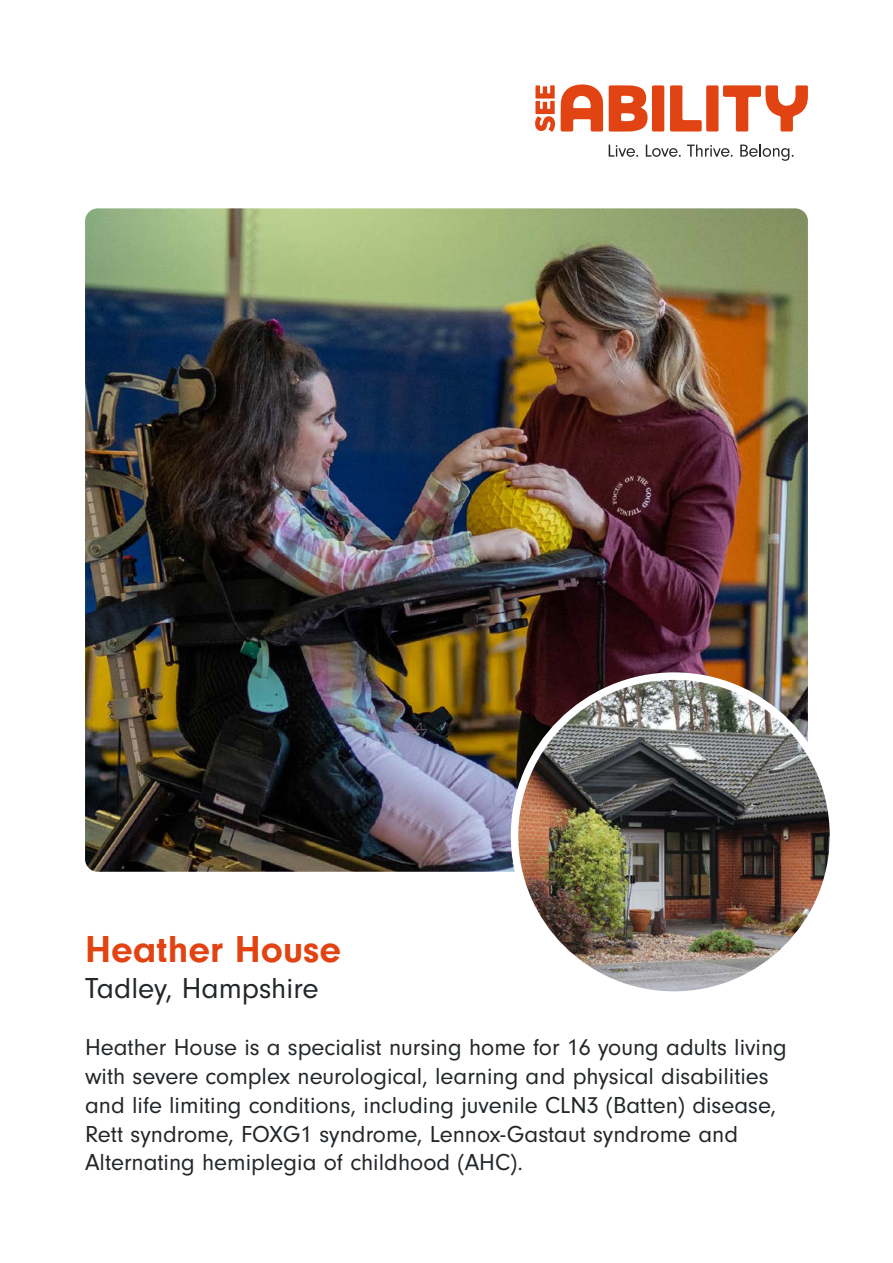
<style>
.page{position:relative;width:893px;height:1263px;background:#fff}
.page>*{position:absolute;margin:0;border:0;box-sizing:border-box;transform-origin:0 0}
.t1{font:700 39px "Neuzeit Gro";color:#e14412}
.t2{font:30px "Neuzeit Gro";color:#23272a}
.body{font:24px/28.8px "Neuzeit Gro";color:#23272a}
</style>
<div class="page">
<svg style="left:609px;top:85px;width:55px;height:47px"></svg>
<svg style="left:670px;top:85px;width:138px;height:47px"></svg>
<svg style="left:535px;top:84px;width:68px;height:48px"></svg>
<svg style="left:609px;top:145px;width:29px;height:12px"></svg>
<svg style="left:646px;top:145px;width:35px;height:12px"></svg>
<svg style="left:687px;top:145px;width:46px;height:12px"></svg>
<svg style="left:740px;top:145px;width:54px;height:16px"></svg>
<img style="left:85px;top:208px;width:723px;height:664px">
<img style="left:514px;top:676px;width:319px;height:319px;border-radius:159px">
<div style="left:511px;top:672px;width:326px;height:327px;border:8px solid #fff;border-radius:50%"></div>
<h1 class="t1" style="left:85px;top:927px;width:258px">Heather House</h1>
<h1 class="t2" style="left:85px;top:971px;width:235px">Tadley, Hampshire</h1>
<p class="body" style="left:85px;top:1033px;width:703px">Heather House is a specialist nursing home for 16 young adults living with severe complex neurological, learning and physical disabilities and life limiting conditions, including juvenile CLN3 (Batten) disease, Rett syndrome, FOXG1 syndrome, Lennox-Gastaut syndrome and Alternating hemiplegia of childhood (AHC).</p>
</div>
